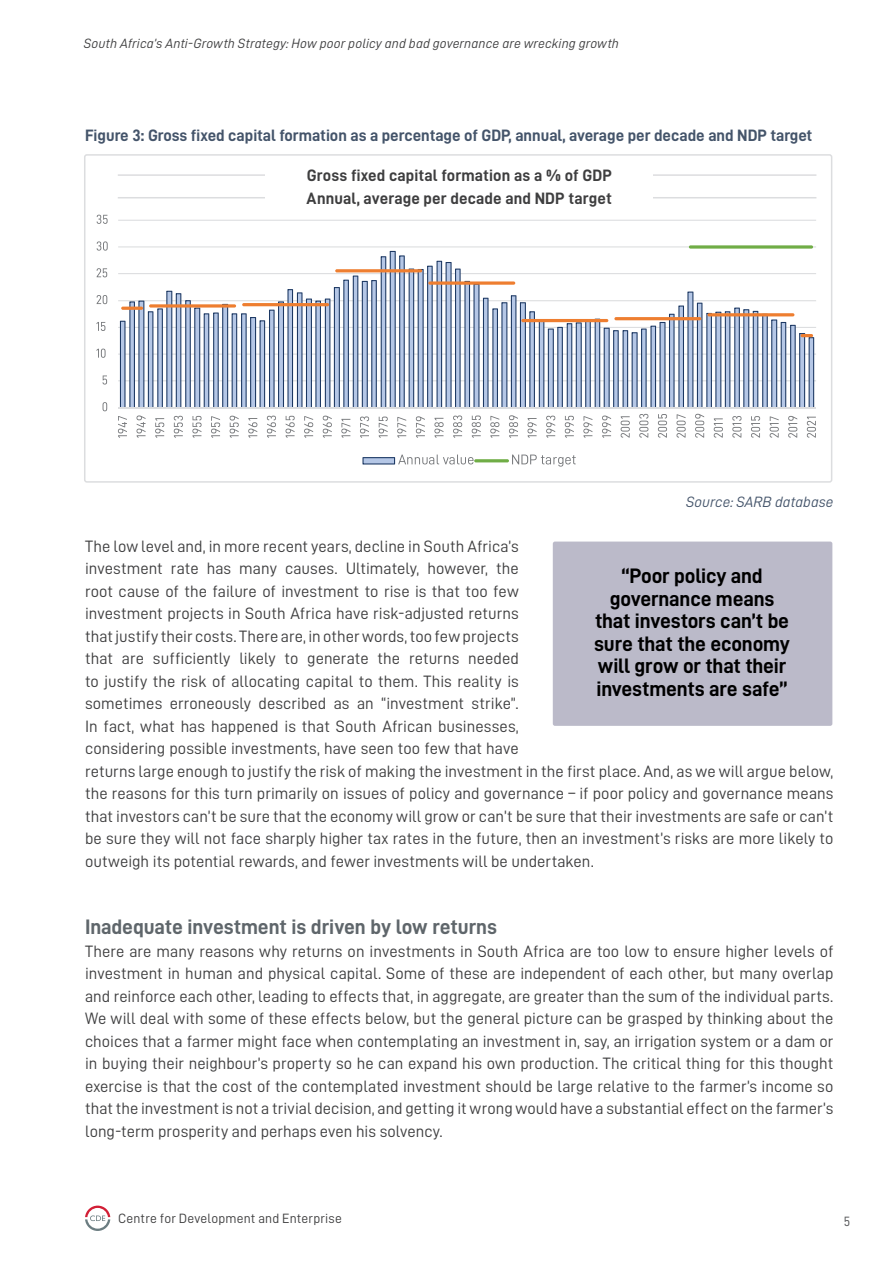
<style>
.page{position:relative;width:893px;height:1263px;background:#fff}
.page>*{position:absolute;margin:0;border:0;box-sizing:border-box;transform-origin:0 0}
.CDE_Body{font:21px/22.5px "D DIN Bold";letter-spacing:-.01em;color:#000;text-align:center}
.CDE_Main_Header{font:21px "D DIN Bold";letter-spacing:-.005em;color:#5f666b}
.CDE_Body-2{font:16.5px/22.5px "D DIN";letter-spacing:.005em;color:#3e3e3f}
.Graph_and_table_titl{font:16.5px "D DIN Bold";color:#44546a}
.CDE_Body-3{font:16.5px "D DIN Bold";letter-spacing:.005em;color:#3e3e3f}
.Graph_and_Table_Foot{font:15px "D DIN Italic";letter-spacing:.005em;color:#44546a}
.t1{font:13.5px "D DIN Italic";letter-spacing:.01em;color:#3e3e3f}
.t2{font:13.5px "D DIN";letter-spacing:.015em;color:#3e3e3f}
.t3{font:13.5px "D DIN";color:#57585a}
</style>
<div class="page">
<svg style="left:85px;top:1205px;width:25px;height:26px"></svg>
<hr style="left:118px;top:220px;width:698px;height:1px;background:#dcdddf">
<hr style="left:118px;top:246px;width:698px;height:1px;background:#dcdddf">
<hr style="left:118px;top:273px;width:698px;height:1px;background:#dcdddf">
<hr style="left:118px;top:300px;width:698px;height:1px;background:#dcdddf">
<hr style="left:118px;top:327px;width:698px;height:1px;background:#dcdddf">
<hr style="left:118px;top:354px;width:698px;height:1px;background:#dcdddf">
<hr style="left:118px;top:380px;width:698px;height:1px;background:#dcdddf">
<svg style="left:120px;top:251px;width:694px;height:156px"></svg>
<hr style="left:118px;top:407px;width:698px;height:1px;background:#dcdddf">
<hr style="left:121px;top:307px;width:22px;height:3px;background:#ee7e30;border-radius:2px">
<svg style="left:149px;top:304px;width:87px;height:4px"></svg>
<svg style="left:242px;top:303px;width:87px;height:3px"></svg>
<svg style="left:335px;top:269px;width:87px;height:3px"></svg>
<svg style="left:428px;top:281px;width:87px;height:4px"></svg>
<svg style="left:521px;top:319px;width:87px;height:3px"></svg>
<svg style="left:614px;top:317px;width:87px;height:3px"></svg>
<svg style="left:707px;top:313px;width:87px;height:3px"></svg>
<svg style="left:800px;top:334px;width:13px;height:3px"></svg>
<svg style="left:689px;top:245px;width:124px;height:4px"></svg>
<svg style="left:103px;top:402px;width:4px;height:9px"></svg>
<svg style="left:103px;top:375px;width:4px;height:10px"></svg>
<svg style="left:97px;top:349px;width:9px;height:9px"></svg>
<svg style="left:97px;top:322px;width:8px;height:9px"></svg>
<svg style="left:97px;top:295px;width:10px;height:9px"></svg>
<svg style="left:97px;top:268px;width:10px;height:9px"></svg>
<svg style="left:97px;top:241px;width:11px;height:10px"></svg>
<svg style="left:97px;top:215px;width:11px;height:9px"></svg>
<svg style="left:118px;top:416px;width:9px;height:22px"></svg>
<svg style="left:136px;top:415px;width:10px;height:23px"></svg>
<svg style="left:155px;top:418px;width:9px;height:20px"></svg>
<svg style="left:174px;top:416px;width:9px;height:22px"></svg>
<svg style="left:192px;top:416px;width:10px;height:22px"></svg>
<svg style="left:211px;top:416px;width:9px;height:22px"></svg>
<svg style="left:230px;top:416px;width:9px;height:22px"></svg>
<svg style="left:248px;top:418px;width:9px;height:20px"></svg>
<svg style="left:267px;top:416px;width:9px;height:22px"></svg>
<svg style="left:285px;top:416px;width:10px;height:22px"></svg>
<svg style="left:304px;top:416px;width:9px;height:22px"></svg>
<svg style="left:323px;top:416px;width:9px;height:22px"></svg>
<svg style="left:341px;top:419px;width:9px;height:19px"></svg>
<svg style="left:360px;top:416px;width:9px;height:22px"></svg>
<svg style="left:379px;top:417px;width:9px;height:21px"></svg>
<svg style="left:397px;top:417px;width:9px;height:21px"></svg>
<svg style="left:416px;top:416px;width:9px;height:22px"></svg>
<svg style="left:434px;top:418px;width:10px;height:20px"></svg>
<svg style="left:453px;top:415px;width:9px;height:23px"></svg>
<svg style="left:472px;top:415px;width:9px;height:23px"></svg>
<svg style="left:490px;top:416px;width:9px;height:22px"></svg>
<svg style="left:509px;top:415px;width:9px;height:23px"></svg>
<svg style="left:527px;top:418px;width:10px;height:20px"></svg>
<svg style="left:546px;top:416px;width:9px;height:22px"></svg>
<svg style="left:565px;top:416px;width:9px;height:22px"></svg>
<svg style="left:583px;top:416px;width:9px;height:22px"></svg>
<svg style="left:602px;top:415px;width:9px;height:23px"></svg>
<svg style="left:621px;top:416px;width:9px;height:22px"></svg>
<svg style="left:639px;top:414px;width:9px;height:24px"></svg>
<svg style="left:658px;top:414px;width:9px;height:24px"></svg>
<svg style="left:676px;top:414px;width:10px;height:24px"></svg>
<svg style="left:695px;top:414px;width:9px;height:24px"></svg>
<svg style="left:714px;top:418px;width:9px;height:20px"></svg>
<svg style="left:732px;top:416px;width:9px;height:22px"></svg>
<svg style="left:751px;top:416px;width:9px;height:22px"></svg>
<svg style="left:770px;top:416px;width:9px;height:22px"></svg>
<svg style="left:788px;top:416px;width:9px;height:22px"></svg>
<svg style="left:807px;top:417px;width:9px;height:21px"></svg>
<svg style="left:362px;top:455px;width:111px;height:9px"></svg>
<hr style="left:474px;top:459px;width:35px;height:3px;background:#70ad46;border-radius:2px">
<svg style="left:512px;top:455px;width:64px;height:12px"></svg>
<div style="left:553px;top:541px;width:279px;height:185px;background:#bbbac9;border-radius:2px"></div>
<hr style="left:118px;top:197px;width:698px;height:1px;background:#dcdddf">
<hr style="left:118px;top:174px;width:698px;height:2px;background:#dcdddf">
<div style="left:265px;top:168px;width:388px;height:40px;background:#fff"></div>
<div style="left:84px;top:154px;width:748px;height:329px;border:2px solid #dcdddf;border-radius:2px"></div>
<p class="t1" style="left:84px;top:36px;width:536px">South Africa’s Anti-Growth Strategy: How poor policy and bad governance are wrecking growth</p>
<p class="Graph_and_table_titl" style="left:85px;top:126px;width:729px">Figure 3: Gross fixed capital formation as a percentage of GDP, annual, average per decade and NDP target</p>
<p class="CDE_Body-3" style="left:307px;top:166px;width:307px">Gross fixed capital formation as a % of GDP</p>
<p class="CDE_Body-3" style="left:307px;top:189px;width:307px">Annual, average per decade and NDP target</p>
<p class="Graph_and_Table_Foot" style="left:686px;top:493px;width:149px">Source: SARB database</p>
<p class="CDE_Body-2" style="left:85px;top:534px;width:750px">The low level and, in more recent years, decline in South Africa’s<br>investment rate has many causes. Ultimately, however, the<br>root cause of the failure of investment to rise is that too few<br>investment projects in South Africa have risk-adjusted returns<br>that justify their costs. There are, in other words, too few projects<br>that are sufficiently likely to generate the returns needed<br>to justify the risk of allocating capital to them. This reality is<br>sometimes erroneously described as an “investment strike”.<br>In fact, what has happened is that South African businesses,<br>considering possible investments, have seen too few that have<br>returns large enough to justify the risk of making the investment in the first place. And, as we will argue below, the reasons for this turn primarily on issues of policy and governance – if poor policy and governance means that investors can’t be sure that the economy will grow or can’t be sure that their investments are safe or can’t be sure they will not face sharply higher tax rates in the future, then an investment’s risks are more likely to outweigh its potential rewards, and fewer investments will be undertaken.</p>
<p class="CDE_Body" style="left:594px;top:564px;width:197px">“Poor policy and governance means that investors can’t be sure that the economy will grow or that their investments are safe”</p>
<p class="CDE_Main_Header" style="left:85px;top:915px;width:413px">Inadequate investment is driven by low returns</p>
<p class="CDE_Body-2" style="left:85px;top:939px;width:750px;text-align:justify">There are many reasons why returns on investments in South Africa are too low to ensure higher levels of investment in human and physical capital. Some of these are independent of each other, but many overlap and reinforce each other, leading to effects that, in aggregate, are greater than the sum of the individual parts.<br>We will deal with some of these effects below, but the general picture can be grasped by thinking about the choices that a farmer might face when contemplating an investment in, say, an irrigation system or a dam or in buying their neighbour’s property so he can expand his own production. The critical thing for this thought exercise is that the cost of the contemplated investment should be large relative to the farmer’s income so that the investment is not a trivial decision, and getting it wrong would have a substantial effect on the farmer’s long-term prosperity and perhaps even his solvency.</p>
<p class="t2" style="left:118px;top:1211px;width:225px">Centre for Development and Enterprise</p>
<p class="t3" style="left:844px;top:1214px;width:8px">5</p>
</div>
